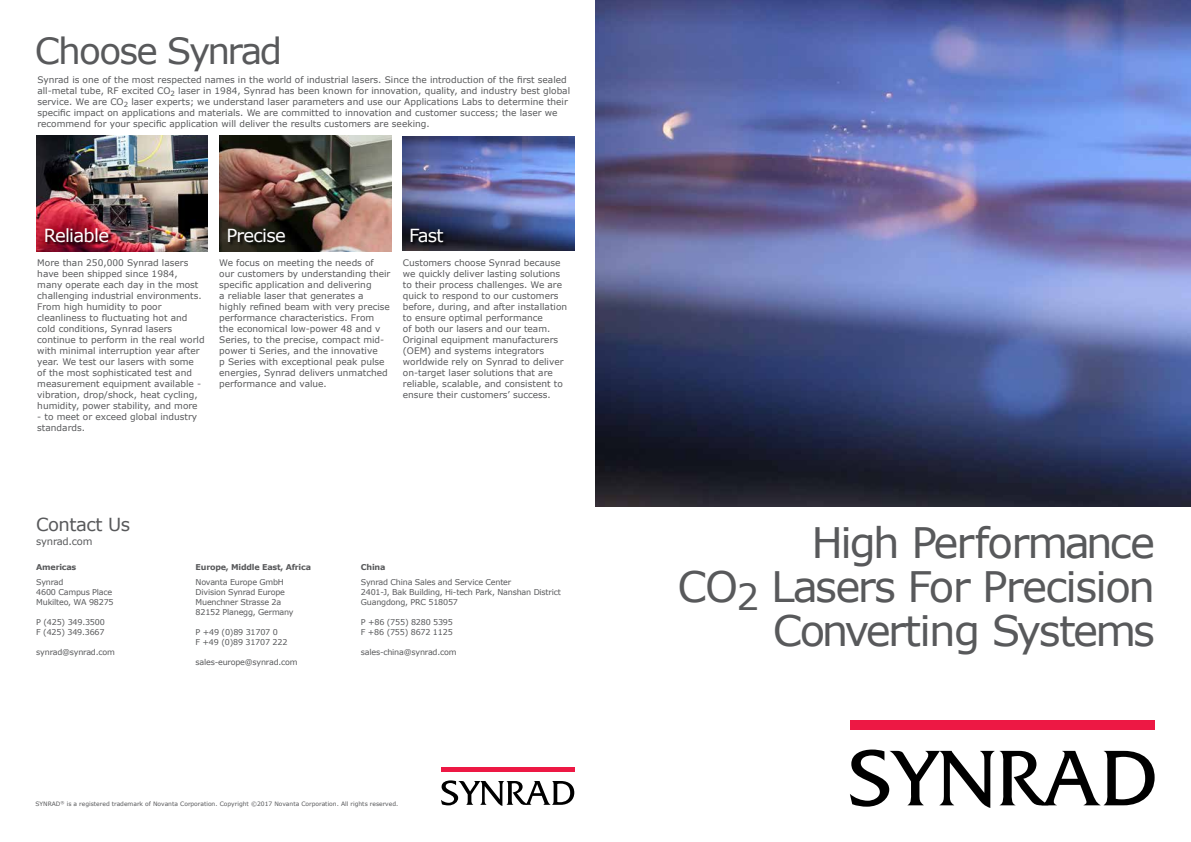
<style>
.page{position:relative;width:1191px;height:842px;background:#fff}
.page>*{position:absolute;margin:0;border:0;box-sizing:border-box;transform-origin:0 0}
.t1{font:42px/44px "Verdana";letter-spacing:-.045em;color:#58595b;text-align:right}
.t2{font:36px "Verdana";letter-spacing:-.055em;color:#58595b}
.t3{font:18px "Verdana";letter-spacing:-.04em;color:#fff}
.t4{font:18px "Verdana";letter-spacing:-.025em;color:#58595b}
.t5{font:10px "Verdana";letter-spacing:-.025em;color:#58595b}
.t6{font:9px/11px "Verdana";color:#58595b}
.t7{font:8px/10px "Verdana";letter-spacing:-.025em;color:#58595b}
.t8{font:700 8px "Verdana";letter-spacing:-.025em;color:#58595b}
.t9{font:6px "Verdana";color:#58595b}
</style>
<div class="page">
<img style="left:595px;top:0;width:596px;height:506px">
<img style="left:36px;top:135px;width:172px;height:116px">
<img style="left:219px;top:135px;width:173px;height:116px">
<img style="left:403px;top:136px;width:171px;height:114px">
<div style="left:45px;top:228px;width:68px;height:19px;background:#000;opacity:.85"></div>
<div style="left:228px;top:229px;width:62px;height:18px;background:#000;opacity:.85"></div>
<div style="left:411px;top:229px;width:37px;height:18px;background:#000;opacity:.85"></div>
<svg style="left:850px;top:749px;width:304px;height:59px"></svg>
<div style="left:851px;top:720px;width:304px;height:10px;background:#ed1844"></div>
<svg style="left:441px;top:780px;width:133px;height:26px"></svg>
<hr style="left:441px;top:768px;width:133px;height:4px;background:#ed1844">
<h2 class="t2" style="left:35px;top:26px;width:249px">Choose Synrad</h2>
<p class="t6" style="left:37px;top:74px;width:534px">Synrad is one of the most respected names in the world of industrial lasers. Since the introduction of the first sealed all-metal tube, RF excited CO<sub>2</sub> laser in 1984, Synrad has been known for innovation, quality, and industry best global service. We are CO<sub>2</sub> laser experts; we understand laser parameters and use our Applications Labs to determine their specific impact on applications and materials. We are committed to innovation and customer success; the laser we recommend for your specific application will deliver the results customers are seeking.</p>
<h3 class="t3" style="left:44px;top:223px;width:67px">Reliable</h3>
<h3 class="t3" style="left:226px;top:223px;width:61px">Precise</h3>
<h3 class="t3" style="left:409px;top:223px;width:36px">Fast</h3>
<p class="t6" style="left:219px;top:257px;width:173px">We focus on meeting the needs of our customers by understanding their specific application and delivering<br>a reliable laser that generates a highly refined beam with very precise performance characteristics. From the economical low-power 48 and v Series, to the precise, compact mid&shy;power ti Series, and the innovative<br>p Series with exceptional peak pulse energies, Synrad delivers unmatched performance and value.</p>
<p class="t6" style="left:403px;top:257px;width:166px">Customers choose Synrad because we quickly deliver lasting solutions to their process challenges. We are quick to respond to our customers before, during, and after installation to ensure optimal performance<br>of both our lasers and our team.<br>Original equipment manufacturers (OEM) and systems integrators worldwide rely on Synrad to deliver on-target laser solutions that are reliable, scalable, and consistent to ensure their customers’ success.</p>
<p class="t6" style="left:37px;top:257px;width:169px">More than 250,000 Synrad lasers have been shipped since 1984, many operate each day in the most challenging industrial environments.<br>From high humidity to poor cleanliness to fluctuating hot and cold conditions, Synrad lasers continue to perform in the real world with minimal interruption year after year. We test our lasers with some of the most sophisticated test and measurement equipment available - vibration, drop/shock, heat cycling, humidity, power stability, and more</p>
<p class="t6" style="left:37px;top:411px;width:161px">- to meet or exceed global industry standards.</p>
<h3 class="t4" style="left:36px;top:512px;width:96px">Contact Us</h3>
<p class="t5" style="left:36px;top:534px;width:58px">synrad.com</p>
<p class="t8" style="left:36px;top:562px;width:42px">Americas</p>
<p class="t7" style="left:36px;top:577px;width:79px">Synrad<br>4600 Campus Place<br>Mukilteo, WA 98275</p>
<p class="t7" style="left:36px;top:617px;width:70px">P (425) 349.3500<br>F (425) 349.3667</p>
<p class="t7" style="left:36px;top:647px;width:80px">synrad@synrad.com</p>
<p class="t8" style="left:196px;top:562px;width:117px">Europe, Middle East, Africa</p>
<p class="t7" style="left:196px;top:577px;width:100px">Novanta Europe GmbH<br>Division Synrad Europe<br>Muenchner Strasse 2a<br>82152 Planegg, Germany</p>
<p class="t7" style="left:196px;top:627px;width:93px">P +49 (0)89 31707 0<br>F +49 (0)89 31707 222</p>
<p class="t7" style="left:196px;top:657px;width:103px">sales-europe@synrad.com</p>
<p class="t8" style="left:361px;top:562px;width:26px">China</p>
<p class="t7" style="left:361px;top:577px;width:201px">Synrad China Sales and Service Center<br>2401-J, Bak Building, Hi-tech Park, Nanshan District<br>Guangdong, PRC 518057</p>
<p class="t7" style="left:361px;top:617px;width:94px">P +86 (755) 8280 5395<br>F +86 (755) 8672 1125</p>
<p class="t7" style="left:361px;top:647px;width:97px">sales-china@synrad.com</p>
<p class="t9" style="left:35px;top:799px;width:364px">SYNRAD<sup>®</sup> is a registered trademark of Novanta Corporation. Copyright ©2017 Novanta Corporation. All rights reserved.</p>
<h1 class="t1" style="left:677px;top:520px;width:479px">High Performance<br>CO<sub>2</sub> Lasers For Precision<br>Converting Systems</h1>
</div>
